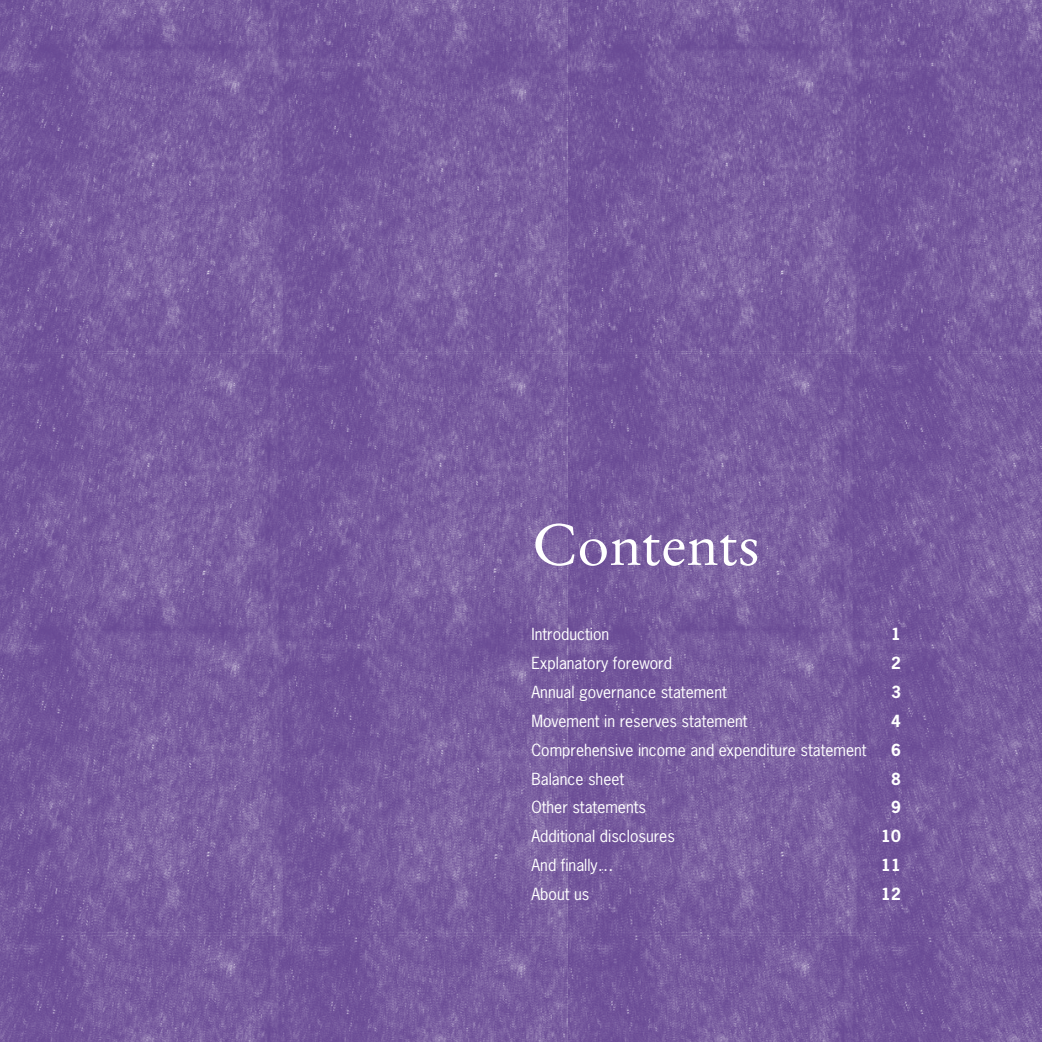
<style>
.page{position:relative;width:1042px;height:1042px;background:#fff}
.page>*{position:absolute;margin:0;border:0;box-sizing:border-box;transform-origin:0 0}
.A_Heading{font:57.75px "Stempel Garamond LT Std";color:#fff}
.Table_Copy{font:15.75px "News Gothic Std";color:#fff}
.Table_Copy-2{font:700 15.75px "News Gothic Std";color:#fff}
</style>
<div class="page">
<img style="left:0;top:0;width:1042px;height:1042px">
<p class="A_Heading" style="left:532px;top:510px;width:229px">Contents</p>
<p class="Table_Copy" style="left:531px;top:624px;width:79px">Introduction</p>
<p class="Table_Copy-2" style="left:891px;top:624px;width:11px">1</p>
<p class="Table_Copy" style="left:531px;top:653px;width:142px">Explanatory foreword</p>
<p class="Table_Copy-2" style="left:891px;top:653px;width:11px">2</p>
<p class="Table_Copy" style="left:531px;top:682px;width:197px">Annual governance statement</p>
<p class="Table_Copy-2" style="left:891px;top:682px;width:11px">3</p>
<p class="Table_Copy" style="left:531px;top:711px;width:218px">Movement in reserves statement</p>
<p class="Table_Copy-2" style="left:891px;top:710px;width:11px">4</p>
<p class="Table_Copy" style="left:531px;top:740px;width:337px">Comprehensive income and expenditure statement</p>
<p class="Table_Copy-2" style="left:891px;top:739px;width:11px">6</p>
<p class="Table_Copy" style="left:531px;top:768px;width:94px">Balance sheet</p>
<p class="Table_Copy-2" style="left:891px;top:768px;width:11px">8</p>
<p class="Table_Copy" style="left:531px;top:797px;width:116px">Other statements</p>
<p class="Table_Copy-2" style="left:891px;top:797px;width:11px">9</p>
<p class="Table_Copy" style="left:531px;top:826px;width:145px">Additional disclosures</p>
<p class="Table_Copy-2" style="left:881px;top:826px;width:21px">10</p>
<p class="Table_Copy" style="left:531px;top:855px;width:84px">And finally…</p>
<p class="Table_Copy-2" style="left:881px;top:855px;width:21px">11</p>
<p class="Table_Copy" style="left:531px;top:884px;width:59px">About us</p>
<p class="Table_Copy-2" style="left:881px;top:883px;width:21px">12</p>
</div>
